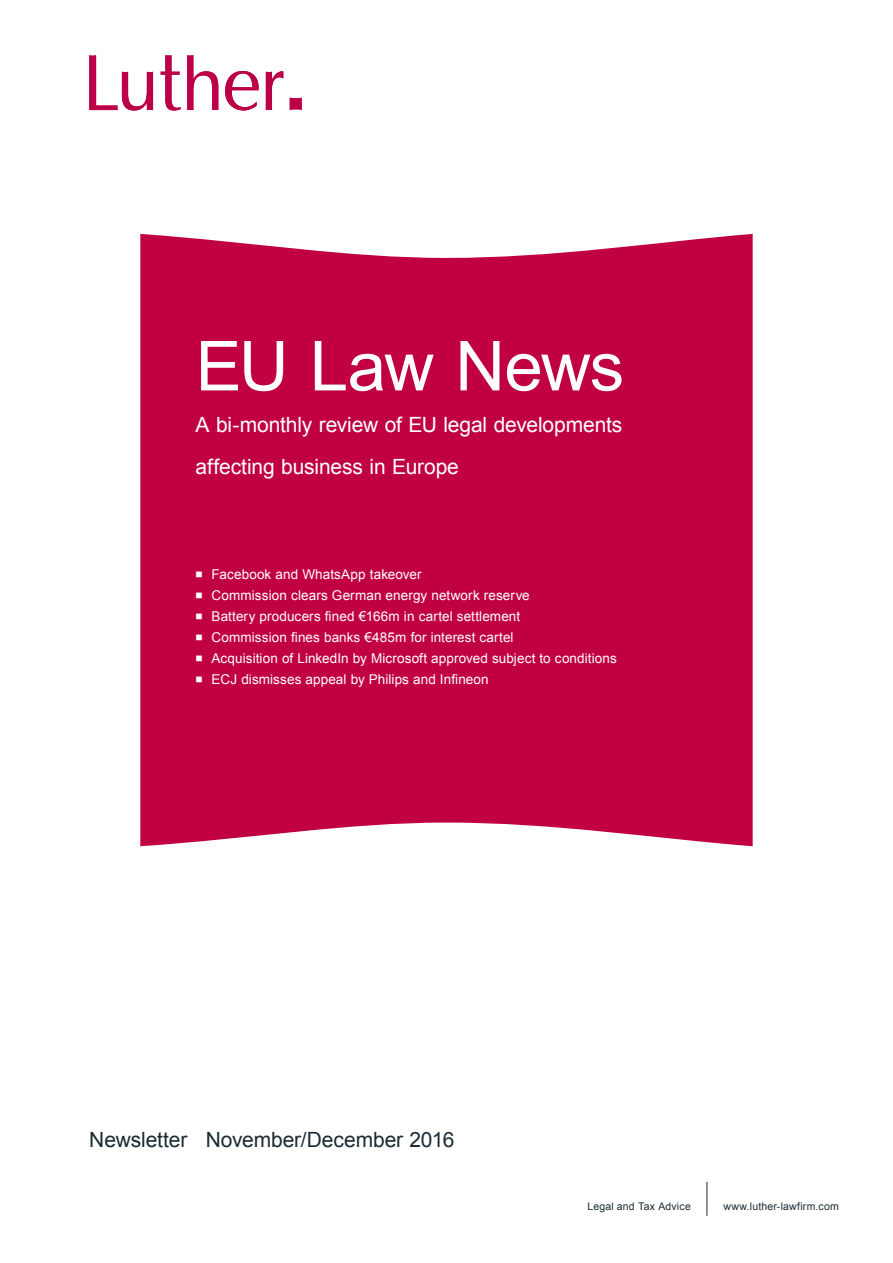
<style>
.page{position:relative;width:893px;height:1263px;background:#fff}
.page>*{position:absolute;margin:0;border:0;box-sizing:border-box;transform-origin:0 0}
.t1{font:69px "Arial";letter-spacing:-.02em;color:#fff}
.t2{font:21px/42px "Arial";letter-spacing:-.005em;color:#fff}
.t3{font:21px "Arial";letter-spacing:-.005em;color:#1d2b34}
.t4{font:13.5px/21px "Arial";letter-spacing:.01em;color:#fff}
.t5{font:10.5px "Arial";letter-spacing:.015em;color:#1d2b34}
</style>
<div class="page">
<svg style="left:289px;top:98px;width:13px;height:12px"></svg>
<svg style="left:225px;top:71px;width:34px;height:40px"></svg>
<svg style="left:89px;top:55px;width:64px;height:56px"></svg>
<svg style="left:187px;top:55px;width:31px;height:55px"></svg>
<svg style="left:160px;top:55px;width:21px;height:56px"></svg>
<svg style="left:266px;top:71px;width:17px;height:39px"></svg>
<div style="left:140px;top:234px;width:613px;height:612px;background:#c10044"></div>
<hr style="left:707px;top:1182px;width:1px;height:34px;background:#1d2b34">
<svg style="left:196px;top:572px;width:17px;height:7px"></svg>
<svg style="left:196px;top:593px;width:6px;height:6px"></svg>
<svg style="left:196px;top:614px;width:17px;height:7px"></svg>
<svg style="left:196px;top:635px;width:6px;height:6px"></svg>
<svg style="left:196px;top:656px;width:6px;height:6px"></svg>
<svg style="left:196px;top:677px;width:6px;height:6px"></svg>
<h1 class="t1" style="left:196px;top:321px;width:430px">EU Law News</h1>
<h2 class="t2" style="left:196px;top:404px;width:428px">A bi-monthly review of EU legal developments affecting business in Europe</h2>
<p class="t4" style="left:212px;top:564px;width:407px">Facebook and WhatsApp takeover<br>Commission clears German energy network reserve<br>Battery producers fined €166m in cartel settlement<br>Commission fines banks €485m for interest cartel<br>Acquisition of LinkedIn by Microsoft approved subject to conditions ECJ dismisses appeal by Philips and Infineon</p>
<h2 class="t3" style="left:89px;top:1125px;width:367px">Newsletter November/December 2016</h2>
<p class="t5" style="left:587px;top:1199px;width:105px">Legal and Tax Advice</p>
<p class="t5" style="left:723px;top:1199px;width:117px">www.luther-lawfirm.com</p>
</div>
